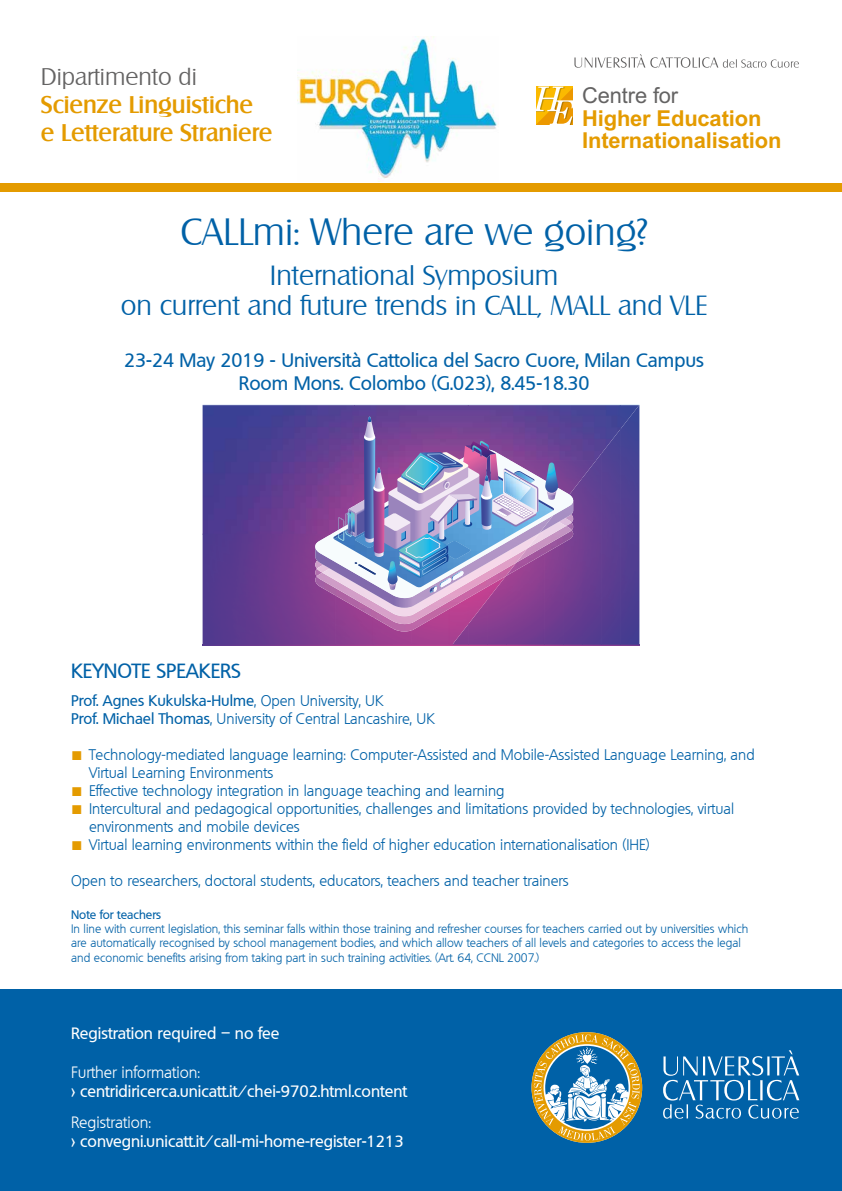
<style>
.page{position:relative;width:842px;height:1191px;background:#fff}
.page>*{position:absolute;margin:0;border:0;box-sizing:border-box;transform-origin:0 0}
.t1{font:300 37px "Salzburg";color:#0061a7}
.t2{font:300 27px/30px "Salzburg";color:#0061a7;text-align:center}
.t3{font:500 23.4px/28.1px "Salzburg";color:#e49b00}
.t4{font:300 23.4px "Salzburg";color:#646363}
.t5{font:700 21.9px/22.3px "Arial";letter-spacing:-.005em;color:#e49b00}
.t6{font:21.9px "Arial";letter-spacing:-.005em;color:#646363}
.t7{font:500 20px "Quebec";color:#0061a7}
.t8{font:500 19px/22.8px "Quebec";color:#0061a7;text-align:center}
.t9{font:500 16px "Quebec";color:#fff}
.t10{font:300 16px "Quebec";color:#fff}
.t11{font:300 15px/18px "Quebec";color:#0061a7}
.t12{font:300 12px/14.4px "Quebec";color:#0061a7}
.t13{font:500 12px "Quebec";color:#0061a7}
.s1{font-weight:500}
.s2{font-family:"Arial";font-weight:400;font-size:19px;color:#e49b00}
</style>
<div class="page">
<div style="left:0;top:989px;width:842px;height:202px;background:#0061a7"></div>
<svg style="left:531px;top:1032px;width:111px;height:110px"></svg>
<svg style="left:663px;top:1050px;width:136px;height:68px"></svg>
<svg style="left:536px;top:87px;width:37px;height:38px"></svg>
<svg style="left:574px;top:54px;width:225px;height:14px"></svg>
<div style="left:0;top:184px;width:842px;height:8px;background:#e49b00"></div>
<svg style="left:222px;top:644px;width:417px;height:1px"></svg>
<svg style="left:203px;top:644px;width:19px;height:1px"></svg>
<img style="left:621px;top:430px;width:18px;height:214px">
<img style="left:602px;top:461px;width:19px;height:183px">
<img style="left:583px;top:461px;width:19px;height:183px">
<img style="left:564px;top:479px;width:19px;height:165px">
<img style="left:545px;top:599px;width:19px;height:45px">
<img style="left:507px;top:608px;width:38px;height:36px">
<img style="left:488px;top:631px;width:19px;height:13px">
<img style="left:469px;top:631px;width:19px;height:13px">
<img style="left:203px;top:405px;width:151px;height:129px">
<img style="left:354px;top:405px;width:114px;height:11px">
<img style="left:468px;top:405px;width:153px;height:56px">
<img style="left:620px;top:405px;width:19px;height:25px">
<img style="left:575px;top:460px;width:21px;height:19px">
<img style="left:575px;top:478px;width:7px;height:16px">
<img style="left:203px;top:534px;width:132px;height:110px">
<img style="left:335px;top:631px;width:38px;height:13px">
<img style="left:450px;top:631px;width:19px;height:13px">
<img style="left:373px;top:631px;width:19px;height:13px">
<img style="left:412px;top:631px;width:38px;height:13px">
<img style="left:392px;top:631px;width:20px;height:13px">
<img style="left:314px;top:599px;width:202px;height:32px">
<img style="left:317px;top:608px;width:210px;height:16px">
<img style="left:322px;top:608px;width:217px;height:8px">
<img style="left:315px;top:599px;width:238px;height:9px">
<img style="left:313px;top:416px;width:262px;height:183px">
<img style="left:298px;top:36px;width:199px;height:146px">
<h3 class="t4" style="left:41px;top:62px;width:157px">Dipartimento di</h3>
<h3 class="t3" style="left:41px;top:90px;width:233px">Scienze Linguistiche e Letterature Straniere</h3>
<h3 class="t6" style="left:582px;top:81px;width:98px">Centre for</h3>
<h3 class="t5" style="left:582px;top:107px;width:201px">Higher Education<br>Internationalisation</h3>
<h1 class="t1" style="left:180px;top:210px;width:469px">CALLmi: Where are we going?</h1>
<h2 class="t2" style="left:121px;top:260px;width:588px">International Symposium<br>on current and future trends in CALL, MALL and VLE</h2>
<p class="t8" style="left:124px;top:348px;width:581px">23-24 May 2019 - Università Cattolica del Sacro Cuore, Milan Campus<br>Room Mons. Colombo (G.023), 8.45-18.30</p>
<h3 class="t7" style="left:71px;top:658px;width:171px">KEYNOTE SPEAKERS</h3>
<p class="t11" style="left:71px;top:691px;width:365px"><span class="s1">Prof. Agnes Kukulska-Hulme</span>, Open University, UK<br><span class="s1">Prof. Michael Thomas</span>, University of Central Lancashire, UK</p>
<p class="t11" style="left:89px;top:745px;width:667px;text-indent:-18px"><span class="s2">■</span> Technology-mediated language learning: Computer-Assisted and Mobile-Assisted Language Learning, and<br>Virtual Learning Environments</p>
<p class="t11" style="left:71px;top:781px;width:435px"><span class="s2">■</span> Effective technology integration in language teaching and learning</p>
<p class="t11" style="left:89px;top:799px;width:646px;text-indent:-18px"><span class="s2">■</span> Intercultural and pedagogical opportunities, challenges and limitations provided by technologies, virtual environments and mobile devices</p>
<p class="t11" style="left:71px;top:835px;width:580px"><span class="s2">■</span> Virtual learning environments within the field of higher education internationalisation (IHE)</p>
<p class="t11" style="left:71px;top:871px;width:499px">Open to researchers, doctoral students, educators, teachers and teacher trainers</p>
<p class="t13" style="left:71px;top:906px;width:92px">Note for teachers</p>
<p class="t12" style="left:71px;top:921px;width:679px">In line with current legislation, this seminar falls within those training and refresher courses for teachers carried out by universities which are automatically recognised by school management bodies, and which allow teachers of all levels and categories to access the legal and economic benefits arising from taking part in such training activities. (Art. 64, CCNL 2007.)</p>
<p class="t9" style="left:71px;top:1023px;width:210px">Registration required – no fee</p>
<p class="t10" style="left:71px;top:1061px;width:131px">Further information:</p>
<p class="t9" style="left:71px;top:1081px;width:338px">&gt; centridiricerca.unicatt.it/chei-9702.html#content</p>
<p class="t10" style="left:71px;top:1112px;width:82px">Registration:</p>
<p class="t9" style="left:71px;top:1131px;width:334px">&gt; convegni.unicatt.it/call-mi-home-register-1213</p>
</div>
